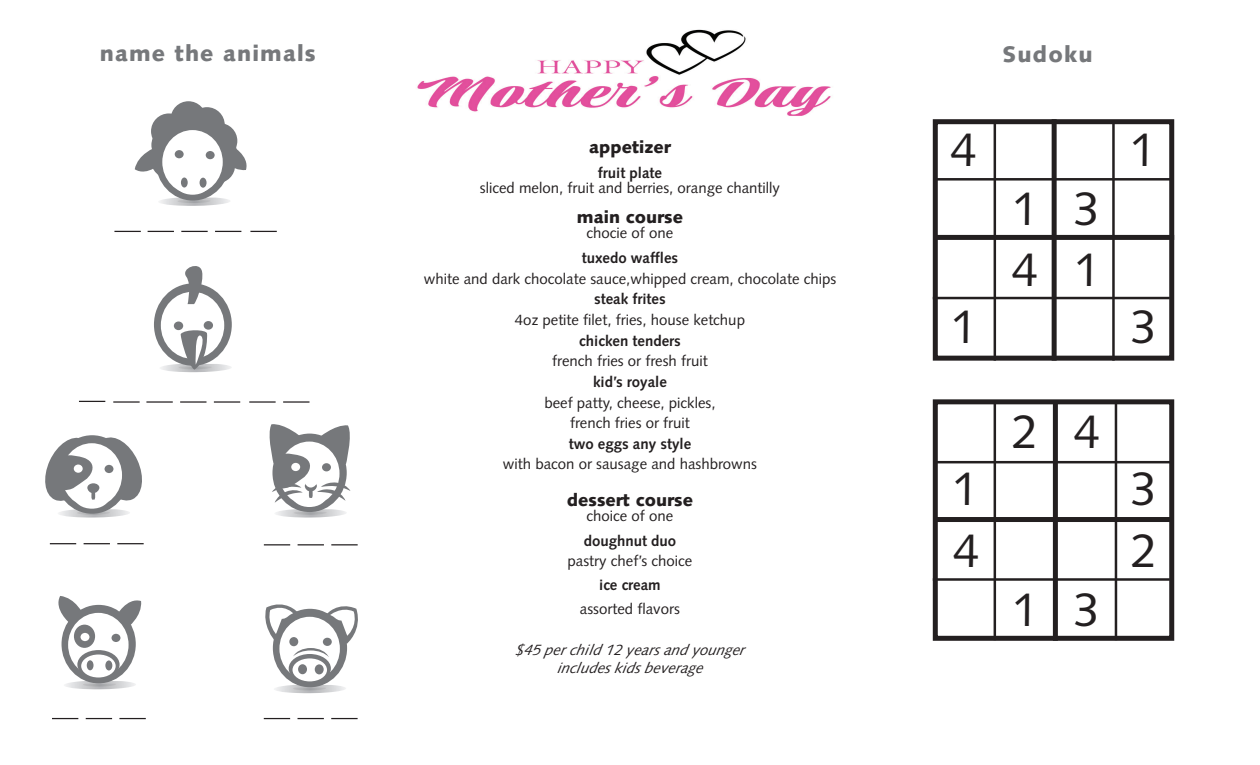
<style>
.page{position:relative;width:1260px;height:765px;background:#fff}
.page>*{position:absolute;margin:0;border:0;box-sizing:border-box;transform-origin:0 0}
.t1{font:47.5px "Syntax";color:#231f20}
.t2{font:900 22.5px "Syntax";letter-spacing:.05em;color:#76787b}
.t3{font:900 17.5px "Syntax";color:#231f20}
.t4{font:15px/20.6px "Syntax";color:#231f20;text-align:center}
.t5{font:700 15px "Syntax";color:#231f20}
.t6{font:italic 15px/18px "Syntax";color:#231f20;text-align:center}
</style>
<div class="page">
<svg style="left:275px;top:509px;width:71px;height:9px"></svg>
<svg style="left:159px;top:198px;width:71px;height:8px"></svg>
<svg style="left:64px;top:681px;width:72px;height:8px"></svg>
<div style="left:933px;top:119px;width:241px;height:242px;border:5px solid #231f20"></div>
<div style="left:933px;top:399px;width:241px;height:242px;border:5px solid #231f20"></div>
<div style="left:1052px;top:119px;width:5px;height:242px;background:#231f20"></div>
<hr style="left:994px;top:121px;width:2px;height:240px;background:#231f20">
<hr style="left:1112px;top:123px;width:3px;height:238px;background:#231f20">
<hr style="left:994px;top:403px;width:2px;height:237px;background:#231f20">
<hr style="left:934px;top:461px;width:237px;height:2px;background:#231f20">
<hr style="left:933px;top:578px;width:237px;height:3px;background:#231f20">
<hr style="left:933px;top:297px;width:237px;height:2px;background:#231f20">
<hr style="left:936px;top:178px;width:237px;height:3px;background:#231f20">
<hr style="left:1115px;top:403px;width:2px;height:237px;background:#231f20">
<div style="left:1053px;top:403px;width:5px;height:238px;background:#231f20"></div>
<div style="left:935px;top:517px;width:238px;height:5px;background:#231f20"></div>
<div style="left:937px;top:235px;width:237px;height:5px;background:#231f20"></div>
<div style="left:272px;top:434px;width:75px;height:78px;background:#76787b;border-radius:50%"></div>
<div style="left:292px;top:484px;width:35px;height:23px;background:#fff;border-radius:50%"></div>
<svg style="left:269px;top:424px;width:82px;height:79px"></svg>
<svg style="left:264px;top:544px;width:26px;height:1px"></svg>
<svg style="left:298px;top:544px;width:26px;height:1px"></svg>
<svg style="left:331px;top:544px;width:27px;height:1px"></svg>
<svg style="left:274px;top:685px;width:72px;height:8px"></svg>
<div style="left:273px;top:609px;width:74px;height:78px;background:#76787b;border-radius:50%"></div>
<svg style="left:279px;top:617px;width:61px;height:64px"></svg>
<svg style="left:289px;top:654px;width:42px;height:29px"></svg>
<div style="left:293px;top:658px;width:34px;height:23px;background:#fff;border-radius:50%"></div>
<div style="left:298px;top:664px;width:9px;height:10px;background:#76787b;border-radius:50%"></div>
<div style="left:315px;top:664px;width:9px;height:10px;background:#76787b;border-radius:50%"></div>
<svg style="left:264px;top:718px;width:26px;height:1px"></svg>
<svg style="left:298px;top:718px;width:26px;height:1px"></svg>
<svg style="left:331px;top:718px;width:27px;height:1px"></svg>
<svg style="left:45px;top:435px;width:97px;height:83px"></svg>
<div style="left:74px;top:465px;width:9px;height:8px;background:#fff;border-radius:50%"></div>
<svg style="left:50px;top:543px;width:26px;height:1px"></svg>
<svg style="left:84px;top:543px;width:26px;height:1px"></svg>
<svg style="left:117px;top:543px;width:27px;height:1px"></svg>
<div style="left:62px;top:605px;width:74px;height:78px;background:#76787b;border-radius:50%"></div>
<div style="left:68px;top:613px;width:61px;height:64px;background:#fff;border-radius:50%"></div>
<div style="left:74px;top:625px;width:21px;height:23px;background:#76787b;border-radius:50%"></div>
<div style="left:112px;top:634px;width:8px;height:8px;background:#76787b;border-radius:50%"></div>
<div style="left:81px;top:633px;width:8px;height:8px;background:#fff;border-radius:50%"></div>
<svg style="left:77px;top:650px;width:43px;height:29px"></svg>
<div style="left:81px;top:655px;width:35px;height:23px;background:#fff;border-radius:50%"></div>
<div style="left:87px;top:660px;width:7px;height:10px;background:#76787b;border-radius:50%"></div>
<div style="left:105px;top:660px;width:7px;height:10px;background:#76787b;border-radius:50%"></div>
<svg style="left:58px;top:596px;width:26px;height:27px"></svg>
<svg style="left:116px;top:600px;width:26px;height:28px"></svg>
<svg style="left:52px;top:718px;width:26px;height:1px"></svg>
<svg style="left:86px;top:718px;width:26px;height:1px"></svg>
<svg style="left:119px;top:718px;width:27px;height:1px"></svg>
<div style="left:151px;top:127px;width:36px;height:36px;background:#76787b;border-radius:50%"></div>
<div style="left:151px;top:113px;width:36px;height:36px;background:#76787b;border-radius:50%"></div>
<div style="left:171px;top:101px;width:35px;height:36px;background:#76787b;border-radius:50%"></div>
<div style="left:189px;top:107px;width:36px;height:36px;background:#76787b;border-radius:50%"></div>
<div style="left:202px;top:123px;width:35px;height:36px;background:#76787b;border-radius:50%"></div>
<div style="left:200px;top:148px;width:35px;height:35px;background:#76787b;border-radius:50%"></div>
<svg style="left:231px;top:145px;width:16px;height:26px"></svg>
<svg style="left:135px;top:147px;width:24px;height:30px"></svg>
<div style="left:156px;top:122px;width:74px;height:79px;background:#76787b;border-radius:50%"></div>
<div style="left:162px;top:130px;width:61px;height:64px;background:#fff;border-radius:50%"></div>
<div style="left:206px;top:151px;width:9px;height:8px;background:#76787b;border-radius:50%"></div>
<div style="left:175px;top:150px;width:9px;height:8px;background:#76787b;border-radius:50%"></div>
<div style="left:175px;top:172px;width:35px;height:23px;background:#fff;border-radius:50%"></div>
<div style="left:181px;top:178px;width:7px;height:10px;background:#76787b;border-radius:50%"></div>
<div style="left:200px;top:178px;width:7px;height:10px;background:#76787b;border-radius:50%"></div>
<svg style="left:148px;top:231px;width:26px;height:1px"></svg>
<svg style="left:181px;top:231px;width:27px;height:1px"></svg>
<svg style="left:215px;top:231px;width:26px;height:1px"></svg>
<svg style="left:250px;top:231px;width:27px;height:1px"></svg>
<svg style="left:114px;top:231px;width:27px;height:1px"></svg>
<div style="left:154px;top:283px;width:78px;height:83px;background:#76787b;border-radius:50%"></div>
<div style="left:161px;top:292px;width:63px;height:67px;background:#fff;border-radius:50%"></div>
<div style="left:204px;top:321px;width:9px;height:9px;background:#76787b;border-radius:50%"></div>
<div style="left:174px;top:322px;width:9px;height:8px;background:#76787b;border-radius:50%"></div>
<svg style="left:180px;top:266px;width:24px;height:38px"></svg>
<svg style="left:159px;top:329px;width:73px;height:43px"></svg>
<hr style="left:146px;top:401px;width:27px;height:2px;background:#231f20">
<hr style="left:180px;top:401px;width:27px;height:2px;background:#231f20">
<hr style="left:214px;top:401px;width:26px;height:2px;background:#231f20">
<hr style="left:249px;top:401px;width:27px;height:2px;background:#231f20">
<hr style="left:113px;top:401px;width:27px;height:2px;background:#231f20">
<svg style="left:79px;top:401px;width:26px;height:1px"></svg>
<hr style="left:283px;top:401px;width:27px;height:2px;background:#231f20">
<svg style="left:265px;top:604px;width:93px;height:53px"></svg>
<img style="left:417px;top:29px;width:414px;height:87px">
<h2 class="t2" style="left:100px;top:40px;width:218px">name the animals</h2>
<h2 class="t2" style="left:1002px;top:41px;width:92px">Sudoku</h2>
<p class="t3" style="left:589px;top:137px;width:83px">appetizer</p>
<p class="t5" style="left:598px;top:164px;width:66px">fruit plate</p>
<p class="t4" style="left:480px;top:178px;width:302px">sliced melon, fruit and berries, orange chantilly</p>
<p class="t3" style="left:577px;top:207px;width:108px">main course</p>
<p class="t4" style="left:587px;top:223px;width:88px">chocie of one</p>
<p class="t5" style="left:582px;top:249px;width:98px">tuxedo waffles</p>
<p class="t4" style="left:424px;top:268px;width:414px">white and dark chocolate sauce,whipped cream, chocolate chips</p>
<p class="t5" style="left:594px;top:291px;width:73px">steak frites</p>
<p class="t4" style="left:515px;top:310px;width:232px">4oz petite filet, fries, house ketchup</p>
<p class="t5" style="left:579px;top:332px;width:103px">chicken tenders</p>
<p class="t4" style="left:552px;top:351px;width:157px">french fries or fresh fruit</p>
<p class="t5" style="left:593px;top:373px;width:75px">kid’s royale</p>
<p class="t4" style="left:544px;top:392px;width:173px">beef patty, cheese, pickles, french fries or fruit</p>
<p class="t5" style="left:569px;top:435px;width:124px">two eggs any style</p>
<p class="t4" style="left:503px;top:454px;width:256px">with bacon or sausage and hashbrowns</p>
<p class="t3" style="left:567px;top:489px;width:128px">dessert course</p>
<p class="t4" style="left:587px;top:505px;width:88px">choice of one</p>
<p class="t5" style="left:584px;top:532px;width:94px">doughnut duo</p>
<p class="t4" style="left:568px;top:551px;width:126px">pastry chef’s choice</p>
<p class="t5" style="left:599px;top:576px;width:63px">ice cream</p>
<p class="t4" style="left:580px;top:598px;width:102px">assorted flavors</p>
<p class="t6" style="left:515px;top:641px;width:234px">$45 p erchild 12 yearsand younger includeskidsbeverage</p>
<h1 class="t1" style="left:951px;top:122px;width:28px">4</h1>
<h1 class="t1" style="left:951px;top:299px;width:28px">1</h1>
<h1 class="t1" style="left:952px;top:461px;width:28px">1</h1>
<h1 class="t1" style="left:953px;top:522px;width:28px">4</h1>
<h1 class="t1" style="left:1012px;top:181px;width:28px">1</h1>
<h1 class="t1" style="left:1012px;top:241px;width:28px">4</h1>
<h1 class="t1" style="left:1012px;top:404px;width:28px">2</h1>
<h1 class="t1" style="left:1012px;top:581px;width:28px">1</h1>
<h1 class="t1" style="left:1074px;top:181px;width:28px">3</h1>
<h1 class="t1" style="left:1074px;top:241px;width:28px">1</h1>
<h1 class="t1" style="left:1074px;top:404px;width:28px">4</h1>
<h1 class="t1" style="left:1074px;top:581px;width:28px">3</h1>
<h1 class="t1" style="left:1130px;top:122px;width:28px">1</h1>
<h1 class="t1" style="left:1131px;top:299px;width:28px">3</h1>
<h1 class="t1" style="left:1131px;top:461px;width:28px">3</h1>
<h1 class="t1" style="left:1131px;top:522px;width:28px">2</h1>
</div>
